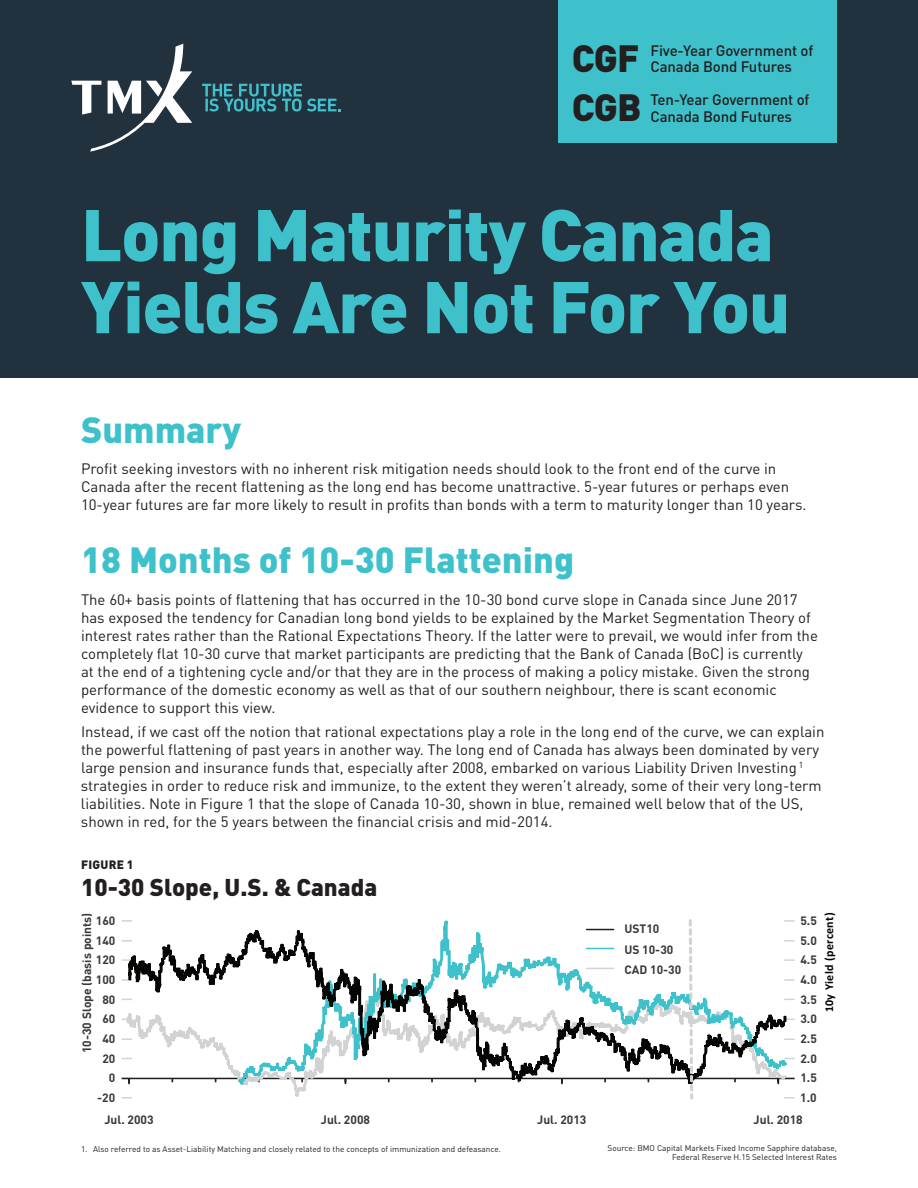
<style>
.page{position:relative;width:918px;height:1188px;background:#fff}
.page>*{position:absolute;margin:0;border:0;box-sizing:border-box;transform-origin:0 0}
.t1{font:900 72px/72px "DIN Pro";letter-spacing:-.02em;color:#3ec1cb}
.t2{font:900 37.5px "DIN Pro";letter-spacing:-.02em;color:#231f20}
.t3{font:900 36px "DIN Pro";color:#3ec1cb}
.t4{font:900 24px "DIN Pro";color:#231f20}
.t5{font:15px/18px "DIN Pro";color:#231f20}
.t6{font:500 15px/16.5px "DIN Pro";letter-spacing:-.01em;color:#231f20}
.t7{font:700 12px/19.6px "DIN Pro";color:#373837;text-align:right}
.t8{font:700 12px "Calibri";letter-spacing:.025em;color:#050504}
.t9{font:900 12px "DIN Pro";letter-spacing:.02em;color:#231f20}
.t10{font:8.25px/9px "DIN Pro";color:#231f20;text-align:right}
</style>
<div class="page">
<div style="left:0;top:0;width:918px;height:378px;background:#21313e"></div>
<svg style="left:202px;top:84px;width:139px;height:28px"></svg>
<svg style="left:71px;top:44px;width:121px;height:108px"></svg>
<svg style="left:784px;top:1097px;width:11px;height:2px"></svg>
<svg style="left:786px;top:1038px;width:9px;height:2px"></svg>
<svg style="left:786px;top:979px;width:9px;height:2px"></svg>
<svg style="left:786px;top:959px;width:9px;height:2px"></svg>
<svg style="left:786px;top:940px;width:9px;height:2px"></svg>
<svg style="left:786px;top:920px;width:9px;height:2px"></svg>
<svg style="left:122px;top:1097px;width:10px;height:2px"></svg>
<svg style="left:122px;top:979px;width:6px;height:2px"></svg>
<svg style="left:122px;top:959px;width:6px;height:2px"></svg>
<svg style="left:122px;top:940px;width:6px;height:2px"></svg>
<svg style="left:122px;top:920px;width:10px;height:2px"></svg>
<svg style="left:786px;top:1078px;width:9px;height:2px"></svg>
<svg style="left:128px;top:930px;width:658px;height:154px"></svg>
<svg style="left:687px;top:919px;width:8px;height:181px"></svg>
<svg style="left:587px;top:929px;width:27px;height:1px"></svg>
<svg style="left:587px;top:948px;width:27px;height:1px"></svg>
<svg style="left:587px;top:968px;width:27px;height:1px"></svg>
<div style="left:559px;top:0;width:278px;height:142px;background:#3ec1cb"></div>
<h2 class="t2" style="left:572px;top:26px;width:69px">CGF</h2>
<p class="t6" style="left:651px;top:40px;width:164px">Five-Year Government of<br>Canada Bond Futures</p>
<h2 class="t2" style="left:572px;top:75px;width:71px">CGB</h2>
<p class="t6" style="left:651px;top:90px;width:161px">Ten-Year Government of<br>Canada Bond Futures</p>
<h1 class="t1" style="left:81px;top:190px;width:711px">Long Maturity Canada<br>Yields Are Not For You</h1>
<h3 class="t3" style="left:81px;top:399px;width:162px">Summary</h3>
<p class="t5" style="left:81px;top:458px;width:727px">Profit seeking investors with no inherent risk mitigation needs should look to the front end of the curve in<br>Canada after the recent flattening as the long end has become unattractive. 5-year futures or perhaps even<br>10-year futures are far more likely to result in profits than bonds with a term to maturity longer than 10 years.</p>
<h3 class="t3" style="left:81px;top:529px;width:495px">18 Months of 10-30 Flattening</h3>
<p class="t5" style="left:81px;top:589px;width:739px">The 60+ basis points of flattening that has occurred in the 10-30 bond curve slope in Canada since June 2017 has exposed the tendency for Canadian long bond yields to be explained by the Market Segmentation Theory of interest rates rather than the Rational Expectations Theory. If the latter were to prevail, we would infer from the completely flat 10-30 curve that market participants are predicting that the Bank of Canada (BoC) is currently at the end of a tightening cycle and/or that they are in the process of making a policy mistake. Given the strong performance of the domestic economy as well as that of our southern neighbour, there is scant economic evidence to support this view.</p>
<p class="t5" style="left:81px;top:721px;width:745px">Instead, if we cast off the notion that rational expectations play a role in the long end of the curve, we can explain the powerful flattening of past years in another way. The long end of Canada has always been dominated by very large pension and insurance funds that, especially after 2008, embarked on various Liability Driven Investing <sup>1 </sup>strategies in order to reduce risk and immunize, to the extent they weren’t already, some of their very long-term liabilities. Note in Figure 1 that the slope of Canada 10-30, shown in blue, remained well below that of the US, shown in red, for the 5 years between the financial crisis and mid-2014.</p>
<p class="t9" style="left:81px;top:855px;width:54px">FIGURE 1</p>
<h3 class="t4" style="left:81px;top:867px;width:298px">10-30 Slope, U.S. &amp; Canada</h3>
<p class="t7" style="left:96px;top:910px;width:21px">160<br>140<br>120<br>100<br>80<br>60<br>40<br>20<br>0 -20</p>
<p class="t7" style="left:800px;top:910px;width:18px;text-align:justify">5.5<br>5.0<br>4.5<br>4.0<br>3.5<br>3.0<br>2.5<br>2.0<br>1.5<br>1.0</p>
<p class="t7" style="left:76px;top:1053px;width:142px;rotate:-90deg">10-30 Slope (basis points)</p>
<p class="t8" style="left:822px;top:1012px;width:101px;rotate:-90deg">10y Yield (percent)</p>
<p class="t7" style="left:624px;top:917px;width:58px;line-height:20.4px;text-align:left">UST10<br>US 10-30<br>CAD 10-30</p>
<p class="t7" style="left:104px;top:1108px;width:51px">Jul. 2003</p>
<p class="t7" style="left:321px;top:1108px;width:51px">Jul. 2008</p>
<p class="t7" style="left:537px;top:1108px;width:51px">Jul. 2013</p>
<p class="t7" style="left:754px;top:1108px;width:51px">Jul. 2018</p>
<p class="t10" style="left:81px;top:1144px;width:422px">1. Also referred to as Asset-Liability Matching and closely related to the concepts of immunization and defeasance.</p>
<p class="t10" style="left:608px;top:1143px;width:231px">Source: BMO Capital Markets Fixed Income Sapphire database,<br>Federal Reserve H.15 Selected Interest Rates</p>
</div>
